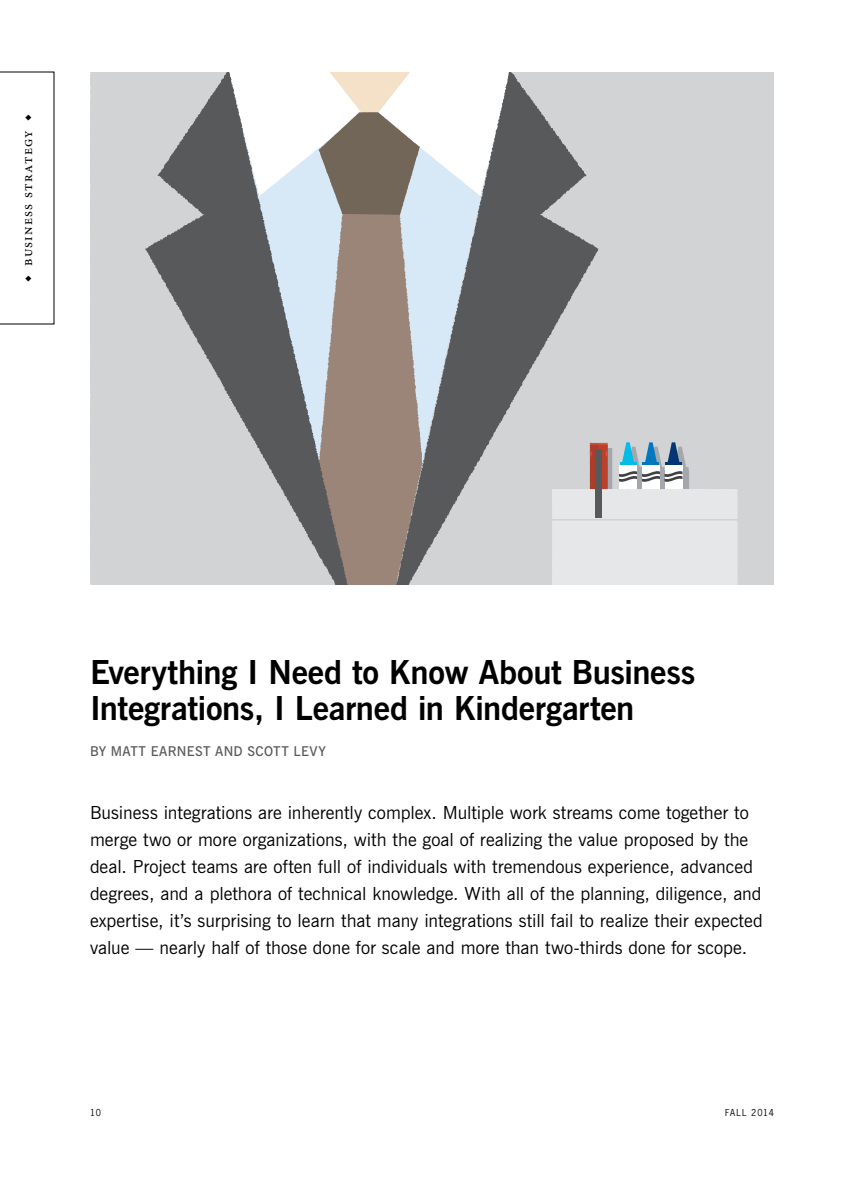
<style>
.page{position:relative;width:864px;height:1188px;background:#fff}
.page>*{position:absolute;margin:0;border:0;box-sizing:border-box;transform-origin:0 0}
.t1{font:700 33px/36px "News Gothic BT";letter-spacing:-.01em;color:#000}
.t2{font:18px/27px "News Gothic BT";color:#000}
.t3{font:14.7px "Minion Pro";letter-spacing:.085em;color:#000}
.t4{font:600 13.5px "News Gothic BT";letter-spacing:.025em;color:#58595b}
.t5{font:9px "News Gothic Std";letter-spacing:.095em;color:#000}
.t6{font:9px "News Gothic Std";letter-spacing:.075em;color:#000}
</style>
<div class="page">
<div style="left:645px;top:72px;width:129px;height:513px;background:#d1d3d4"></div>
<div style="left:599px;top:72px;width:46px;height:370px;background:#d1d3d4"></div>
<div style="left:90px;top:72px;width:55px;height:513px;background:#d1d3d4"></div>
<div style="left:356px;top:215px;width:32px;height:370px;background:#9b8579"></div>
<svg style="left:388px;top:72px;width:211px;height:513px;background:#9d9e9f"></svg>
<svg style="left:145px;top:72px;width:211px;height:513px;background:#a1a2a4"></svg>
<svg style="left:228px;top:72px;width:284px;height:143px"></svg>
<svg style="left:552px;top:442px;width:186px;height:143px;background:#d8d9db"></svg>
<hr style="left:534px;top:519px;width:221px;height:2px;background:#d1d3d4">
<div style="left:595px;top:449px;width:7px;height:69px;background:#58595b"></div>
<svg style="left:0;top:72px;width:54px;height:252px"></svg>
<p class="t3" style="left:18px;top:282px;width:170px;rotate:-90deg">◆ BUSINESS STRATEGY ◆</p>
<h1 class="t1" style="left:90px;top:654px;width:607px">Everything I Need to Know About Business<br>Integrations, I Learned in Kindergarten</h1>
<p class="t4" style="left:90px;top:743px;width:237px">BY MATT EARNEST AND SCOTT LEVY</p>
<p class="t2" style="left:90px;top:799px;width:674px">Business integrations are inherently complex. Multiple work streams come together to merge two or more organizations, with the goal of realizing the value proposed by the deal. Project teams are often full of individuals with tremendous experience, advanced degrees, and a plethora of technical knowledge. With all of the planning, diligence, and expertise, it’s surprising to learn that many integrations still fail to realize their expected value — nearly half of those done for scale and more than two-thirds done for scope.</p>
<p class="t6" style="left:90px;top:1107px;width:12px">10</p>
<p class="t5" style="left:725px;top:1107px;width:50px">FALL 2014</p>
</div>
